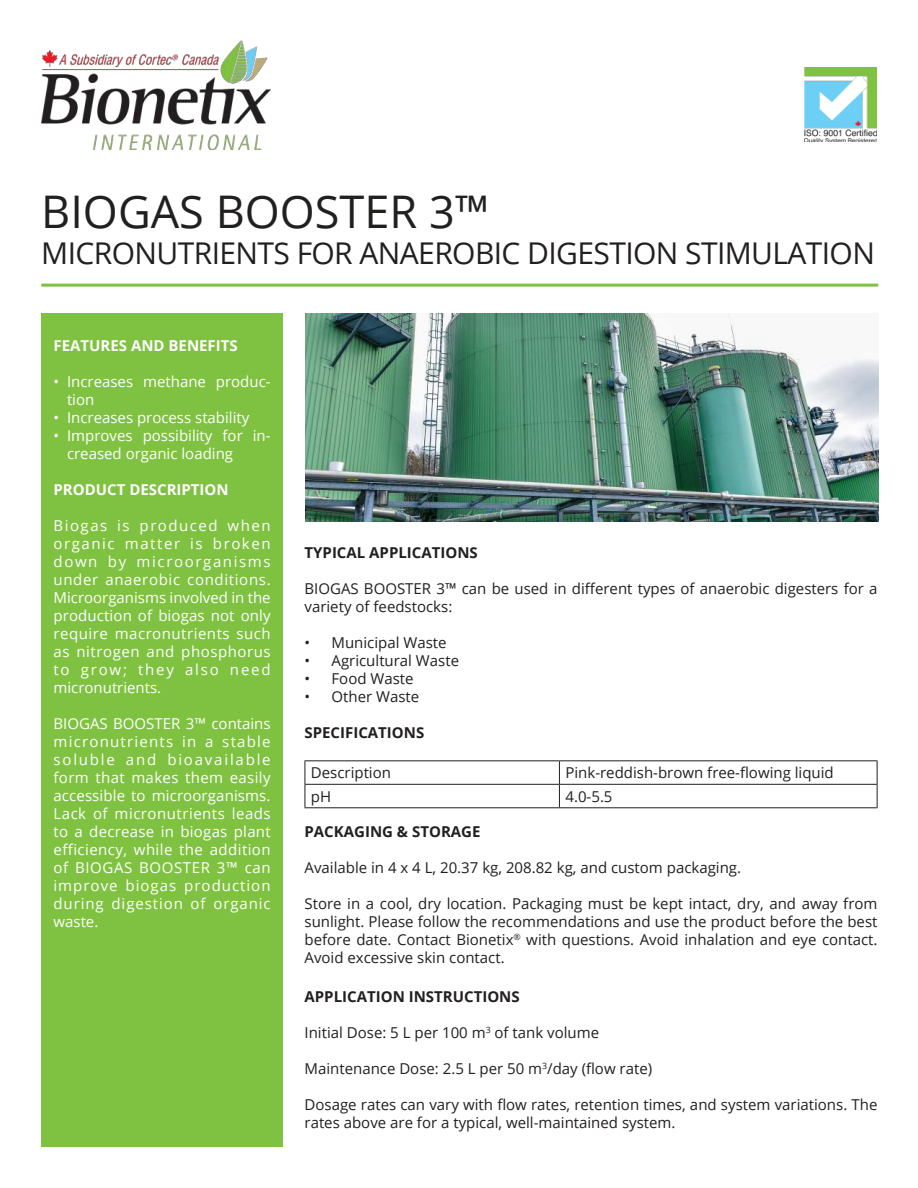
<style>
.page{position:relative;width:918px;height:1188px;background:#fff}
.page>*{position:absolute;margin:0;border:0;box-sizing:border-box;transform-origin:0 0}
.t1{font:45px "Open Sans";color:#221f1f}
.t2{font:30px "Open Sans";letter-spacing:-.02em;color:#221f1f}
.t3{font:15px/18px "Open Sans";color:#221f1f}
.t4{font:15px/18px "Open Sans";color:#fff}
.t5{font:700 15px "Open Sans";color:#221f1f}
.t6{font:700 15px "Open Sans";color:#fff}
</style>
<div class="page">
<div style="left:41px;top:313px;width:242px;height:834px;background:#7fc241"></div>
<hr style="left:41px;top:284px;width:837px;height:3px;background:#7fc241">
<hr style="left:305px;top:760px;width:254px;height:1px;background:#221f1f">
<hr style="left:559px;top:760px;width:319px;height:1px;background:#221f1f">
<hr style="left:305px;top:784px;width:254px;height:1px;background:#221f1f">
<svg style="left:305px;top:761px;width:1px;height:46px"></svg>
<hr style="left:559px;top:784px;width:319px;height:1px;background:#221f1f">
<svg style="left:559px;top:761px;width:1px;height:46px"></svg>
<svg style="left:877px;top:761px;width:1px;height:46px"></svg>
<hr style="left:305px;top:807px;width:254px;height:1px;background:#221f1f">
<hr style="left:559px;top:807px;width:319px;height:1px;background:#221f1f">
<img style="left:305px;top:314px;width:573px;height:208px">
<img style="left:41px;top:41px;width:230px;height:108px">
<img style="left:805px;top:67px;width:72px;height:75px">
<h1 class="t1" style="left:41px;top:193px;width:450px">BIOGAS BOOSTER 3™</h1>
<h2 class="t2" style="left:41px;top:241px;width:835px">MICRONUTRIENTS FOR ANAEROBIC DIGESTION STIMULATION</h2>
<p class="t6" style="left:54px;top:337px;width:186px">FEATURES AND BENEFITS</p>
<p class="t4" style="left:67px;top:374px;width:205px;text-indent:-14px">• Increases methane produc&shy;tion</p>
<p class="t4" style="left:54px;top:410px;width:197px">• Increases process stability</p>
<p class="t4" style="left:67px;top:428px;width:205px;text-indent:-14px">• Improves possibility for in&shy;creased organic loading</p>
<p class="t6" style="left:54px;top:481px;width:177px">PRODUCT DESCRIPTION</p>
<p class="t4" style="left:54px;top:518px;width:219px;text-align:justify">Biogas is produced when organic matter is broken down by microorganisms under anaerobic conditions.<br>Microorganisms involved in the production of biogas not only require macronutrients such as nitrogen and phosphorus to grow; they also need micronutrients.</p>
<p class="t4" style="left:54px;top:716px;width:219px;text-align:justify">BIOGAS BOOSTER 3™ contains micronutrients in a stable soluble and bioavailable form that makes them easily accessible to microorganisms.<br>Lack of micronutrients leads to a decrease in biogas plant efficiency, while the addition of BIOGAS BOOSTER 3™ can improve biogas production during digestion of organic waste.</p>
<p class="t5" style="left:305px;top:544px;width:175px">TYPICAL APPLICATIONS</p>
<p class="t3" style="left:305px;top:579px;width:574px">BIOGAS BOOSTER 3™ can be used in different types of anaerobic digesters for a variety of feedstocks:</p>
<p class="t3" style="left:305px;top:635px;width:144px">• Municipal Waste</p>
<p class="t3" style="left:305px;top:653px;width:156px">• Agricultural Waste</p>
<p class="t3" style="left:305px;top:671px;width:111px">• Food Waste</p>
<p class="t3" style="left:305px;top:689px;width:116px">• Other Waste</p>
<p class="t5" style="left:305px;top:724px;width:121px">SPECIFICATIONS</p>
<p class="t3" style="left:311px;top:765px;width:82px">Description</p>
<p class="t3" style="left:565px;top:763px;width:270px">Pink-reddish-brown free-flowing liquid</p>
<p class="t3" style="left:311px;top:789px;width:22px">pH</p>
<p class="t3" style="left:565px;top:789px;width:49px">4.0-5.5</p>
<p class="t5" style="left:305px;top:823px;width:177px">PACKAGING &amp; STORAGE</p>
<p class="t3" style="left:305px;top:860px;width:438px">Available in 4 x 4 L, 20.37 kg, 208.82 kg, and custom packaging.</p>
<p class="t3" style="left:305px;top:896px;width:574px;text-align:justify">Store in a cool, dry location. Packaging must be kept intact, dry, and away from sunlight. Please follow the recommendations and use the product before the best before date. Contact Bionetix<sup>®</sup> with questions. Avoid inhalation and eye contact.<br>Avoid excessive skin contact.</p>
<p class="t5" style="left:305px;top:988px;width:217px">APPLICATION INSTRUCTIONS</p>
<p class="t3" style="left:305px;top:1025px;width:296px">Initial Dose: 5 L per 100 m<sup>3</sup> of tank volume</p>
<p class="t3" style="left:305px;top:1061px;width:349px">Maintenance Dose: 2.5 L per 50 m<sup>3</sup>/day (flow rate)</p>
<p class="t3" style="left:305px;top:1095px;width:574px">Dosage rates can vary with flow rates, retention times, and system variations. The rates above are for a typical, well-maintained system.</p>
</div>
